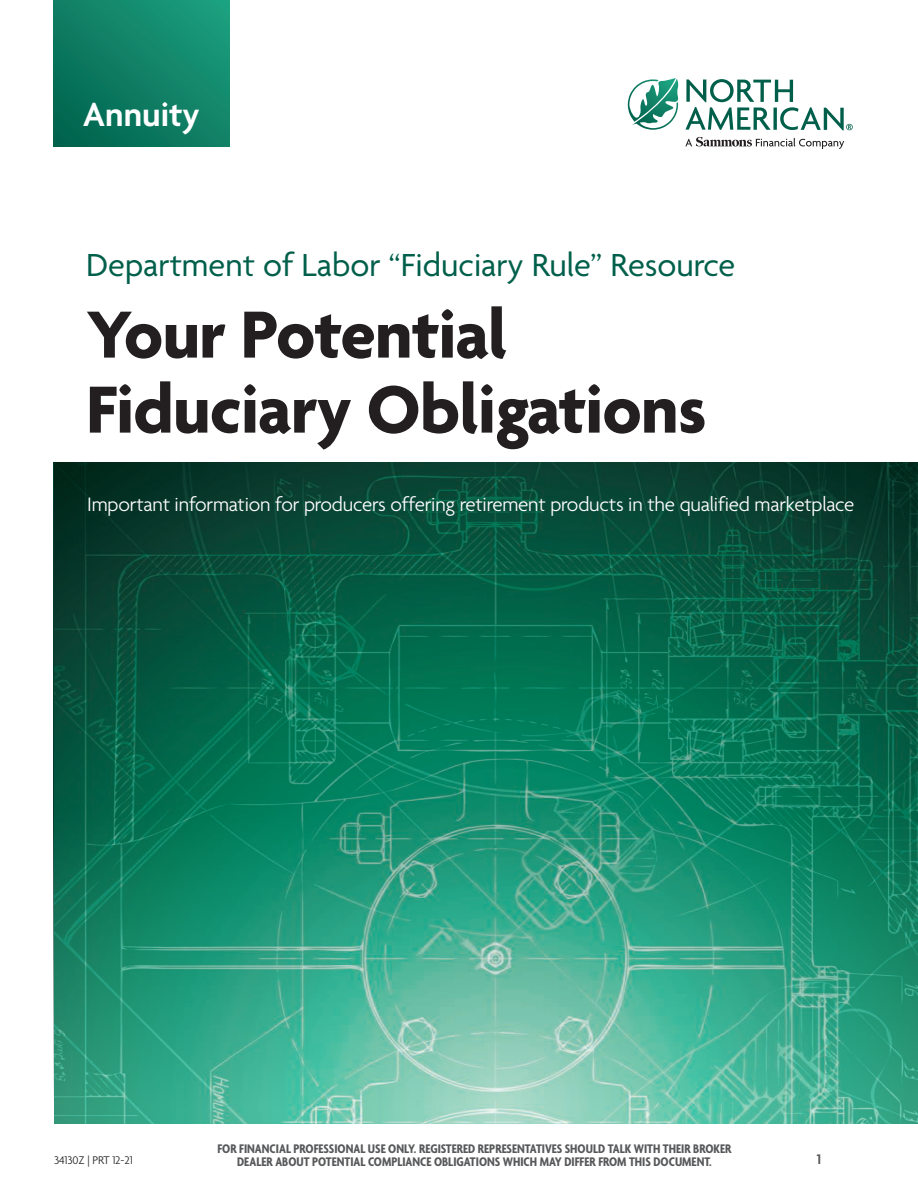
<style>
.page{position:relative;width:918px;height:1188px;background:#fff}
.page>*{position:absolute;margin:0;border:0;box-sizing:border-box;transform-origin:0 0}
.t1{font:700 72px/75px "Agenda";letter-spacing:-.01em;color:#231f20}
.t2{font:600 36px "Agenda";color:#fff}
.t3{font:34.5px "Agenda";color:#005f4a}
.t4{font:300 21px "Agenda";letter-spacing:-.01em;color:#fff}
.t5{font:600 15px "Agenda";color:#57585a}
.t6{font:700 condensed 13.5px/13.5px "Agenda";color:#57585a;text-align:center}
.t7{font:300 12px "Agenda";letter-spacing:-.01em;color:#231f20}
</style>
<div class="page">
<svg style="left:628px;top:78px;width:51px;height:52px"></svg>
<svg style="left:685px;top:137px;width:159px;height:12px"></svg>
<svg style="left:685px;top:79px;width:168px;height:51px"></svg>
<svg style="left:54px;top:0;width:175px;height:146px;background:#0f8065"></svg>
<img style="left:54px;top:462px;width:864px;height:661px">
<p class="t2" style="left:83px;top:95px;width:118px">Annuity</p>
<p class="t3" style="left:86px;top:246px;width:651px">Department of Labor “Fiduciary Rule” Resource</p>
<p class="t1" style="left:86px;top:302px;width:622px">Your Potential<br>Fiduciary Obligations</p>
<p class="t4" style="left:87px;top:493px;width:769px">Important information for producers offering retirement products in the qualified marketplace</p>
<p class="t6" style="left:217px;top:1143px;width:516px">FOR FINANCIAL PROFESSIONAL USE ONLY. REGISTERED REPRESENTATIVES SHOULD TALK WITH THEIR BROKER<br>DEALER ABOUT POTENTIAL COMPLIANCE OBLIGATIONS WHICH MAY DIFFER FROM THIS DOCUMENT.</p>
<p class="t7" style="left:54px;top:1154px;width:80px">34130Z | PRT 12-21</p>
<p class="t5" style="left:817px;top:1151px;width:6px">1</p>
</div>
